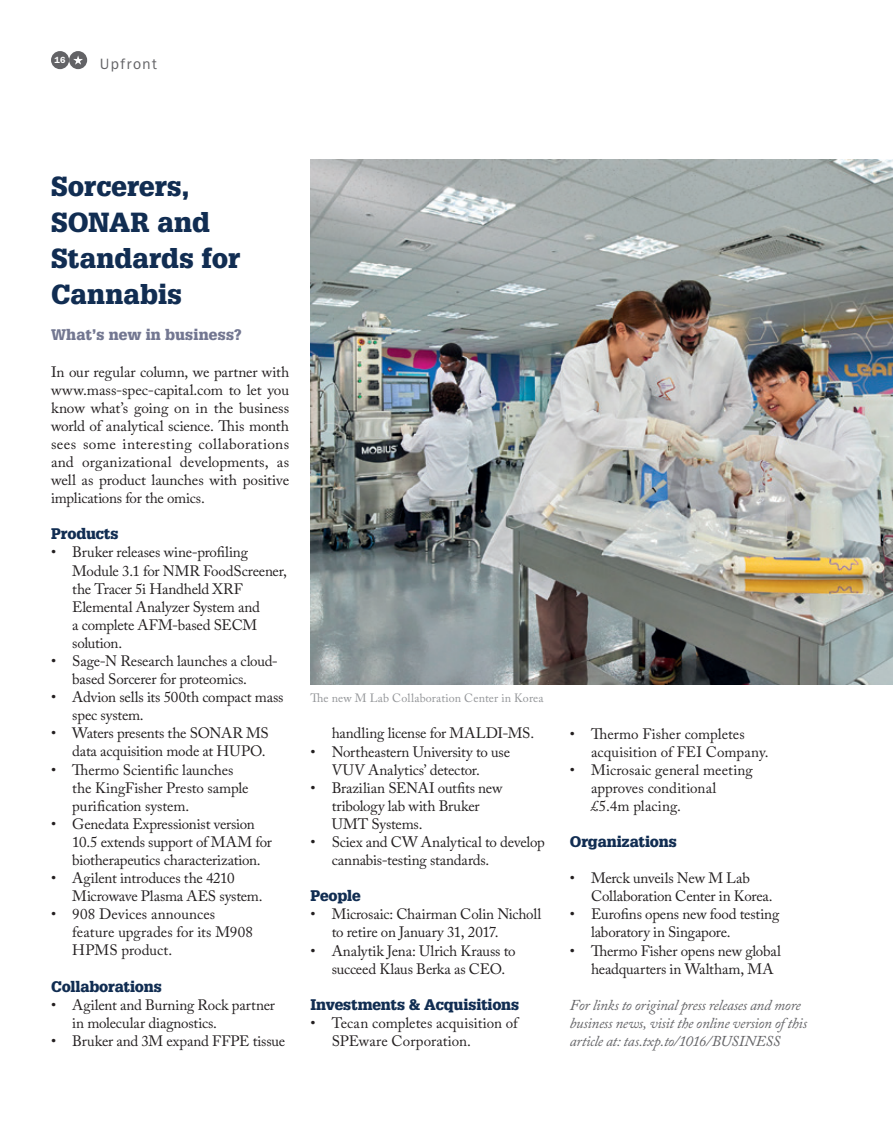
<style>
.page{position:relative;width:893px;height:1132px;background:#fff}
.page>*{position:absolute;margin:0;border:0;box-sizing:border-box;transform-origin:0 0}
.t1{font:900 27px/36.2px "Glypha LT Std";letter-spacing:.005em;color:#112d52}
.t2{font:15px/18px "Adobe Caslon Pro";letter-spacing:-.01em;color:#231f20}
.t3{font:italic 15px/18.1px "Adobe Caslon Pro";letter-spacing:-.02em;color:#636366}
.t4{font:900 15px "Glypha LT Std";letter-spacing:-.01em;color:#112d52}
.t5{font:15px/18.1px "Adobe Caslon Pro";letter-spacing:.01em;color:#231f20}
.t6{font:900 15px "Glypha LT Std";letter-spacing:.015em;color:#737791}
.t7{font:15px "ITC Franklin Gothic Std";letter-spacing:.1em;color:#636366}
.t8{font:12px "Adobe Caslon Pro";letter-spacing:.015em;color:#939598}
.t9{font:600 9px "ITC Franklin Gothic Std";color:#fff}
</style>
<div class="page">
<div style="left:51px;top:51px;width:18px;height:18px;background:#636366;border-radius:50%"></div>
<div style="left:69px;top:51px;width:18px;height:18px;background:#636366;border-radius:50%"></div>
<svg style="left:73px;top:55px;width:10px;height:10px"></svg>
<img style="left:310px;top:159px;width:583px;height:525px">
<p class="t9" style="left:55px;top:55px;width:12px">16</p>
<p class="t7" style="left:100px;top:55px;width:59px">Upfront</p>
<h1 class="t1" style="left:51px;top:168px;width:191px">Sorcerers,<br>SONAR and<br>Standards for<br>Cannabis</h1>
<p class="t6" style="left:51px;top:326px;width:192px">What’s new in business?</p>
<p class="t2" style="left:51px;top:362px;width:240px;text-align:justify">In our regular column, we partner with www.mass-spec-capital.com to let you know what’s going on in the business world of analytical science. This month sees some interesting collaborations and organizational developments, as well as product launches with positive implications for the omics.</p>
<p class="t4" style="left:51px;top:524px;width:69px">Products</p>
<p class="t2" style="left:72px;top:543px;width:216px;text-indent:-21px">• Bruker releases wine-profiling<br>Module 3.1 for NMR FoodScreener, the Tracer 5i Handheld XRF<br>Elemental Analyzer System and<br>a complete AFM-based SECM solution.</p>
<p class="t2" style="left:72px;top:651px;width:207px;text-indent:-21px">• Sage-N Research launches a cloud&shy;based Sorcerer for proteomics.</p>
<p class="t2" style="left:72px;top:687px;width:213px;text-indent:-21px">• Advion sells its 500th compact mass spec system.</p>
<p class="t2" style="left:51px;top:724px;width:219px;text-align:right">• Waters presents the SONAR MS data acquisition mode at HUPO.</p>
<p class="t2" style="left:72px;top:760px;width:178px;text-indent:-21px">• Thermo Scientific launches the KingFisher Presto sample purification system.</p>
<p class="t2" style="left:72px;top:814px;width:201px;text-indent:-21px">• Genedata Expressionist version<br>10.5 extends support of MAM for biotherapeutics characterization.</p>
<p class="t2" style="left:72px;top:868px;width:192px;text-indent:-21px">• Agilent introduces the 4210<br>Microwave Plasma AES system.</p>
<p class="t5" style="left:72px;top:904px;width:182px;text-indent:-21px">• 908 Devices announces feature upgrades for its M908<br>HPMS product.</p>
<p class="t4" style="left:51px;top:976px;width:112px">Collaborations</p>
<p class="t2" style="left:72px;top:995px;width:204px;text-indent:-21px">• Agilent and Burning Rock partner in molecular diagnostics.</p>
<p class="t2" style="left:51px;top:1031px;width:236px">• Bruker and 3M expand FFPE tissue</p>
<p class="t8" style="left:310px;top:690px;width:235px">The new M Lab Collaboration Center in Korea</p>
<p class="t2" style="left:332px;top:724px;width:204px">handling license for MALDI-MS.</p>
<p class="t2" style="left:310px;top:742px;width:201px;text-align:center">• Northeastern University to use<br>VUV Analytics’ detector.</p>
<p class="t2" style="left:332px;top:778px;width:172px;text-indent:-21px">• Brazilian SENAI outfits new tribology lab with Bruker<br>UMT Systems.</p>
<p class="t2" style="left:332px;top:832px;width:215px;text-indent:-21px">• Sciex and CW Analytical to develop cannabis-testing standards.</p>
<p class="t4" style="left:310px;top:886px;width:51px">People</p>
<p class="t2" style="left:332px;top:904px;width:211px;text-indent:-21px">• Microsaic: Chairman Colin Nicholl to retire on January 31, 2017.</p>
<p class="t2" style="left:332px;top:941px;width:185px;text-indent:-21px">• Analytik Jena: Ulrich Krauss to succeed Klaus Berka as CEO.</p>
<p class="t4" style="left:310px;top:994px;width:210px">Investments &amp; Acquisitions</p>
<p class="t2" style="left:332px;top:1013px;width:188px;text-indent:-21px">• Tecan completes acquisition of<br>SPEware Corporation.</p>
<p class="t2" style="left:591px;top:724px;width:179px;text-indent:-21px">• Thermo Fisher completes acquisition of FEI Company.</p>
<p class="t2" style="left:591px;top:760px;width:163px;text-indent:-21px">• Microsaic general meeting approves conditional £5.4m placing.</p>
<p class="t4" style="left:570px;top:832px;width:109px">Organizations</p>
<p class="t2" style="left:591px;top:868px;width:183px;text-indent:-21px">• Merck unveils New M Lab<br>Collaboration Center in Korea.</p>
<p class="t2" style="left:591px;top:904px;width:190px;text-indent:-21px">• Eurofins opens new food testing laboratory in Singapore.</p>
<p class="t2" style="left:591px;top:941px;width:191px;text-indent:-21px">• Thermo Fisher opens new global headquarters in Waltham, MA</p>
<p class="t3" style="left:570px;top:995px;width:239px">For links to original press releases and more business news, visit the online version of this article at: tas.txp.to/1016/BUSINESS</p>
</div>
